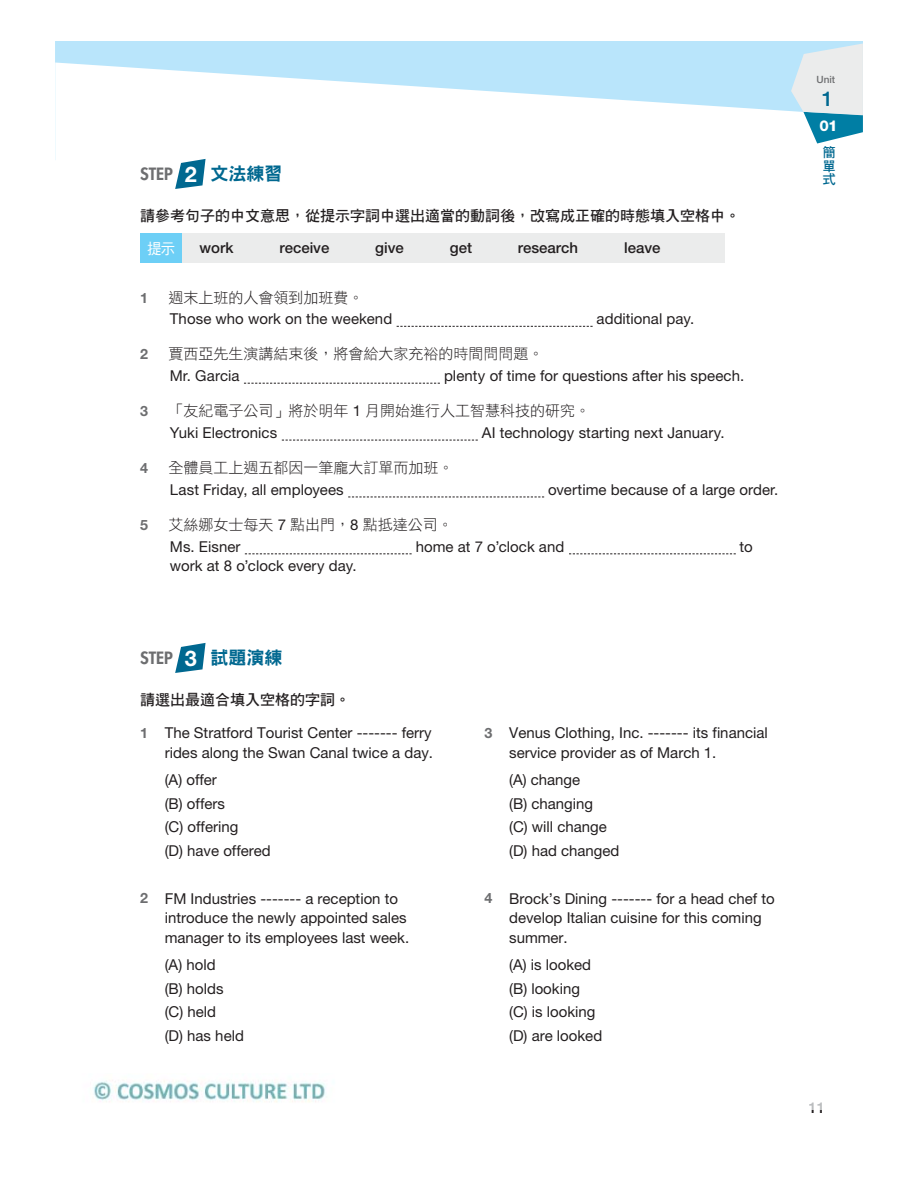
<style>
.page{position:relative;width:918px;height:1188px;background:#fff}
.page>*{position:absolute;margin:0;border:0;box-sizing:border-box;transform-origin:0 0}
.t1{font:500 20.55px "Helvetica Neue LT Std";color:#006890}
.t2{font:800 16.5px "Futura Std";color:#6d6e70}
.t3{font:15px/23.7px "Helvetica Neue LT Std";color:#231f20}
.t4{font:15px "DF Hei Std W3 E Ten B5 H";color:#231f20}
.t5{font:15px "DF Hei Std W7 E Ten B5 H";color:#231f20}
.t6{font:500 15px "Helvetica Neue LT Std";color:#231f20}
.t7{font:15px "DF Hei Std W5 E Ten B5 H";color:#fff;scale:.96 1}
.t8{font:800 15px "Helvetica Neue LT Std";color:#fff}
.t9{font:700 14.25px "Helvetica Neue LT Std";color:#6d6e70}
.t10{font:13.5px/13.5px "DF Hei Std W7 E Ten B5 H";color:#006890;text-align:justify}
.t11{font:500 10.05px "Helvetica Neue LT Std";color:#6d6e70}
.s1{font-family:"Helvetica Neue LT Std";font-weight:700;font-size:21.6px;color:#fff}
.s2{font-family:"DF Hei Std W9 E Ten B5 H";font-weight:400;font-size:18px;color:#006890}
.s3{font-family:"Adobe Ming Std Light E Ten B5 H"}
.s4{font-family:"Helvetica Neue LT Std"}
.s5{font-weight:700;font-size:14.25px;color:#6d6e70}
</style>
<div class="page">
<svg style="left:55px;top:117px;width:1px;height:43px"></svg>
<svg style="left:397px;top:326px;width:196px;height:1px"></svg>
<svg style="left:244px;top:383px;width:196px;height:1px"></svg>
<svg style="left:282px;top:440px;width:196px;height:1px"></svg>
<svg style="left:348px;top:497px;width:196px;height:1px"></svg>
<svg style="left:245px;top:553px;width:167px;height:1px"></svg>
<svg style="left:569px;top:553px;width:167px;height:1px"></svg>
<svg style="left:175px;top:159px;width:31px;height:30px"></svg>
<div style="left:140px;top:233px;width:43px;height:30px;background:#6dcff6"></div>
<div style="left:183px;top:233px;width:542px;height:30px;background:#ebecec"></div>
<svg style="left:175px;top:643px;width:31px;height:30px"></svg>
<svg style="left:55px;top:41px;width:808px;height:76px;fill:#b9e5fb"></svg>
<svg style="left:791px;top:44px;width:72px;height:100px;background:#bdd9e3"></svg>
<img style="left:93px;top:1080px;width:233px;height:22px">
<p class="t2" style="left:140px;top:165px;width:144px">STEP <span class="s1">2</span> <span class="s2">文法練習</span></p>
<p class="t5" style="left:140px;top:209px;width:601px">請參考句子的中文意思，從提示字詞中選出適當的動詞後，改寫成正確的時態填入空格中。</p>
<p class="t7" style="left:147px;top:242px;width:31px">提示</p>
<p class="t6" style="left:200px;top:242px;width:35px">work</p>
<p class="t6" style="left:279px;top:242px;width:52px">receive</p>
<p class="t6" style="left:375px;top:242px;width:30px">give</p>
<p class="t6" style="left:450px;top:242px;width:24px">get</p>
<p class="t6" style="left:518px;top:242px;width:62px">research</p>
<p class="t6" style="left:624px;top:242px;width:38px">leave</p>
<p class="t9" style="left:140px;top:289px;width:9px">1</p>
<p class="t4" style="left:169px;top:291px;width:197px">週末上班的人會領到加班費。</p>
<p class="t3" style="left:170px;top:308px;width:224px">Those who work on the weekend</p>
<p class="t3" style="left:597px;top:308px;width:99px">additional pay.</p>
<p class="t9" style="left:140px;top:346px;width:9px">2</p>
<p class="t4" style="left:169px;top:348px;width:376px">賈西亞先生演講結束後，將會給大家充裕的時間問問題。</p>
<p class="t3" style="left:170px;top:365px;width:71px">Mr. Garcia</p>
<p class="t3" style="left:444px;top:365px;width:302px">plenty of time for questions after his speech.</p>
<p class="t9" style="left:140px;top:403px;width:9px">3</p>
<p class="t4" style="left:169px;top:405px;width:423px"><span class="s3">「</span>友紀電子公司」將於明年 <span class="s4">1</span> 月開始進行人工智慧科技的研究。</p>
<p class="t3" style="left:170px;top:422px;width:109px">Yuki Electronics</p>
<p class="t3" style="left:482px;top:422px;width:244px">AI technology starting next January.</p>
<p class="t9" style="left:140px;top:460px;width:9px">4</p>
<p class="t4" style="left:169px;top:462px;width:286px">全體員工上週五都因一筆龐大訂單而加班。</p>
<p class="t3" style="left:170px;top:479px;width:175px">Last Friday, all employees</p>
<p class="t3" style="left:548px;top:479px;width:232px">overtime because of a large order.</p>
<p class="t9" style="left:140px;top:517px;width:9px">5</p>
<p class="t4" style="left:169px;top:519px;width:286px">艾絲娜女士每天 <span class="s4">7</span> 點出門，<span class="s4">8</span> 點抵達公司。</p>
<p class="t3" style="left:170px;top:536px;width:72px">Ms. Eisner</p>
<p class="t3" style="left:416px;top:536px;width:150px">home at 7 o’clock and</p>
<p class="t3" style="left:740px;top:536px;width:15px">to</p>
<p class="t3" style="left:170px;top:555px;width:188px">work at 8 o’clock every day.</p>
<p class="t2" style="left:140px;top:649px;width:144px">STEP <span class="s1">3</span> <span class="s2">試題演練</span></p>
<p class="t5" style="left:140px;top:693px;width:211px">請選出最適合填入空格的字詞。</p>
<p class="t3" style="left:140px;top:724px;width:294px;line-height:19.5px;text-align:right"><span class="s5">1</span> The Stratford Tourist Center ------- ferry rides along the Swan Canal twice a day.</p>
<p class="t3" style="left:165px;top:769px;width:108px">(A) offer<br>(B) offers<br>(C) offering<br>(D) have offered</p>
<p class="t3" style="left:165px;top:890px;width:246px;line-height:19.5px;text-indent:-25px"><span class="s5">2</span> FM Industries ------- a reception to introduce the newly appointed sales manager to its employees last week.</p>
<p class="t3" style="left:165px;top:954px;width:81px">(A) hold<br>(B) holds (C) held<br>(D) has held</p>
<p class="t3" style="left:509px;top:724px;width:260px;line-height:19.5px;text-indent:-25px"><span class="s5">3</span> Venus Clothing, Inc. ------- its financial service provider as of March 1.</p>
<p class="t3" style="left:509px;top:769px;width:112px">(A) change<br>(B) changing<br>(C) will change (D) had changed</p>
<p class="t3" style="left:509px;top:890px;width:267px;line-height:19.5px;text-indent:-25px"><span class="s5">4</span> Brock’s Dining ------- for a head chef to develop Italian cuisine for this coming summer.</p>
<p class="t3" style="left:509px;top:954px;width:95px">(A) is looked (B) looking (C) is looking (D) are looked</p>
<p class="t11" style="left:816px;top:75px;width:20px">Unit</p>
<h1 class="t1" style="left:822px;top:91px;width:13px">1</h1>
<p class="t8" style="left:819px;top:120px;width:20px">01</p>
<p class="t10" style="left:823px;top:147px;width:15px">簡單式</p>
<p class="t6" style="left:808px;top:1102px;width:18px">11</p>
</div>
